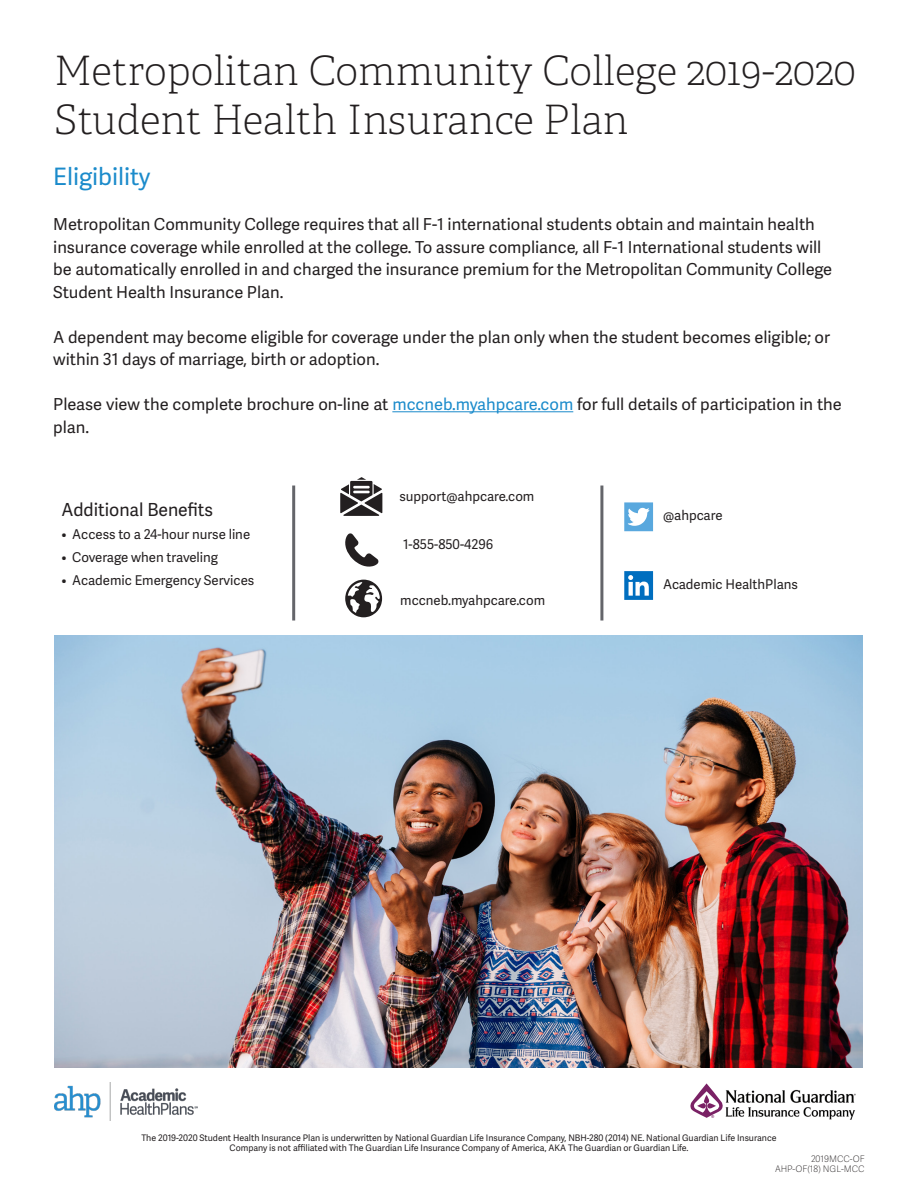
<style>
.page{position:relative;width:918px;height:1188px;background:#fff}
.page>*{position:absolute;margin:0;border:0;box-sizing:border-box;transform-origin:0 0}
.t1{font:100 40.5px "Adelle";color:#231f20}
.t2{font:24px "Adelle Sans";color:#1b8bcb}
.t3{font:18px "Adelle Sans";color:#231f20}
.Body{font:16.5px/22.5px "Adelle Sans";color:#231f20}
.t4{font:13.5px "Adelle Sans";color:#231f20}
.t5{font:9px/10.8px "Adelle Sans";color:#231f20;text-align:center}
.t6{font:100 9px "Adelle Sans";color:#231f20}
.t7{font:7.5px "Adelle";color:#7a2165}
.s1{color:#1b8bcb}
</style>
<div class="page">
<hr style="left:392px;top:411px;width:181px;height:1px;background:#1b8bcb">
<hr style="left:292px;top:486px;width:3px;height:135px;background:#64656a">
<hr style="left:600px;top:486px;width:3px;height:135px;background:#64656a">
<svg style="left:345px;top:533px;width:33px;height:34px"></svg>
<svg style="left:345px;top:580px;width:37px;height:37px"></svg>
<svg style="left:624px;top:502px;width:29px;height:29px"></svg>
<svg style="left:624px;top:571px;width:29px;height:29px"></svg>
<img style="left:725px;top:1089px;width:131px;height:31px">
<svg style="left:690px;top:1083px;width:33px;height:35px"></svg>
<svg style="left:340px;top:477px;width:42px;height:39px"></svg>
<img style="left:54px;top:635px;width:809px;height:432px">
<img style="left:54px;top:1083px;width:144px;height:37px">
<p class="t1" style="left:54px;top:46px;width:803px">Metropolitan Community College 2019-2020</p>
<p class="t1" style="left:54px;top:95px;width:576px">Student Health Insurance Plan</p>
<p class="t2" style="left:53px;top:160px;width:99px">Eligibility</p>
<p class="Body" style="left:53px;top:212px;width:780px">Metropolitan Community College requires that all F-1 international students obtain and maintain health insurance coverage while enrolled at the college. To assure compliance, all F-1 International students will be automatically enrolled in and charged the insurance premium for the Metropolitan Community College Student Health Insurance Plan.</p>
<p class="Body" style="left:53px;top:325px;width:778px">A dependent may become eligible for coverage under the plan only when the student becomes eligible; or within 31 days of marriage, birth or adoption.</p>
<p class="Body" style="left:53px;top:392px;width:790px">Please view the complete brochure on-line at <span class="s1">mccneb.myahpcare.com</span> for full details of participation in the plan.</p>
<p class="t3" style="left:62px;top:497px;width:153px">Additional Benefits</p>
<p class="t4" style="left:62px;top:525px;width:190px">• Access to a 24-hour nurse line</p>
<p class="t4" style="left:62px;top:548px;width:158px">• Coverage when traveling</p>
<p class="t4" style="left:62px;top:571px;width:194px">• Academic Emergency Services</p>
<p class="t4" style="left:400px;top:486px;width:136px">support@ahpcare.com</p>
<p class="t4" style="left:403px;top:535px;width:92px">1-855-850-4296</p>
<p class="t4" style="left:400px;top:591px;width:146px">mccneb.myahpcare.com</p>
<p class="t4" style="left:663px;top:506px;width:61px">@ahpcare</p>
<p class="t4" style="left:663px;top:575px;width:136px">Academic HealthPlans</p>
<p class="t7" style="left:711px;top:1113px;width:5px">®</p>
<p class="t5" style="left:141px;top:1132px;width:637px">The 2019-2020 Student Health Insurance Plan is underwritten by National Guardian Life Insurance Company, NBH-280 (2014) NE. National Guardian Life Insurance<br>Company is not affiliated with The Guardian Life Insurance Company of America, AKA The Guardian or Guardian Life.</p>
<p class="t6" style="left:811px;top:1152px;width:55px">2019MCC-OF</p>
<p class="t6" style="left:775px;top:1163px;width:91px">AHP-OF(18) NGL-MCC</p>
</div>
